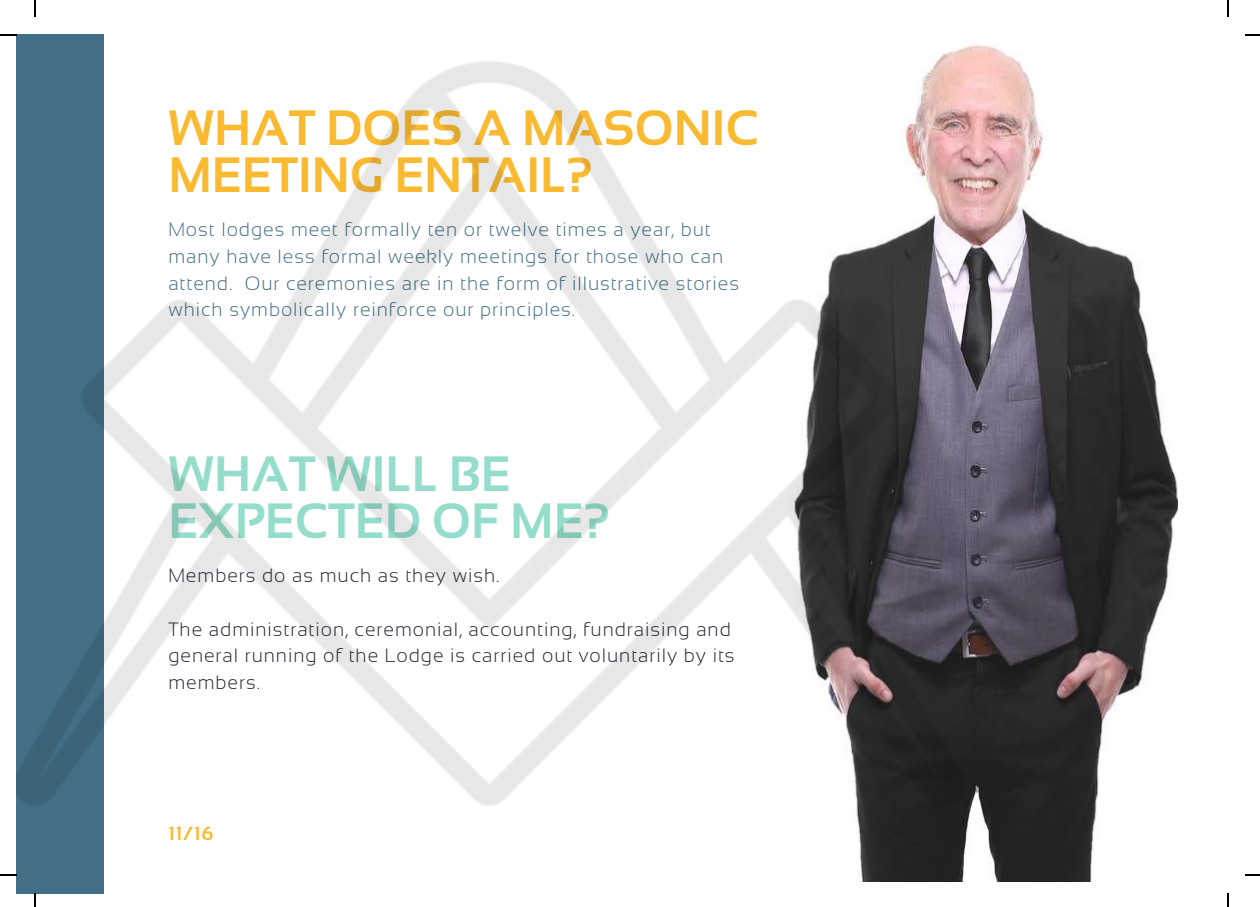
<style>
.page{position:relative;width:1260px;height:907px;background:#fff}
.page>*{position:absolute;margin:0;border:0;box-sizing:border-box;transform-origin:0 0}
.t1{font:700 49.6px/47.2px "Sansation";color:#f9ba32}
.t2{font:700 49.6px/47.2px "Sansation";color:#94ddcc}
.t3{font:300 19.2px/26.6px "Sansation";letter-spacing:.05em;color:#426e86}
.t4{font:300 19.2px/26.6px "Sansation";letter-spacing:.05em;color:#262638}
.t5{font:700 19.2px "Sansation";color:#f9ba32}
</style>
<div class="page">
<img style="left:859px;top:45px;width:318px;height:836px">
<div style="left:17px;top:35px;width:86px;height:858px;background:#426e86"></div>
<img style="left:17px;top:34px;width:965px;height:799px">
<svg style="left:35px;top:0;width:1px;height:17px"></svg>
<svg style="left:0;top:35px;width:17px;height:1px"></svg>
<svg style="left:1227px;top:0;width:1px;height:17px"></svg>
<svg style="left:1245px;top:35px;width:14px;height:1px"></svg>
<svg style="left:35px;top:893px;width:1px;height:14px"></svg>
<svg style="left:0;top:874px;width:17px;height:1px"></svg>
<svg style="left:1227px;top:893px;width:1px;height:14px"></svg>
<svg style="left:1245px;top:874px;width:14px;height:1px"></svg>
<h1 class="t1" style="left:168px;top:104px;width:592px">WHAT DOES A MASONIC<br>MEETING ENTAIL?</h1>
<p class="t3" style="left:168px;top:216px;width:572px">Most lodges meet formally ten or twelve times a year, but many have less formal weekly meetings for those who can attend. Our ceremonies are in the form of illustrative stories which symbolically reinforce our principles.</p>
<h1 class="t2" style="left:168px;top:450px;width:443px">WHAT WILL BE<br>EXPECTED OF ME?</h1>
<p class="t4" style="left:168px;top:562px;width:332px">Members do as much as they wish.</p>
<p class="t4" style="left:168px;top:616px;width:567px">The administration, ceremonial, accounting, fundraising and general running of the Lodge is carried out voluntarily by its members.</p>
<p class="t5" style="left:168px;top:823px;width:46px">11/16</p>
</div>
